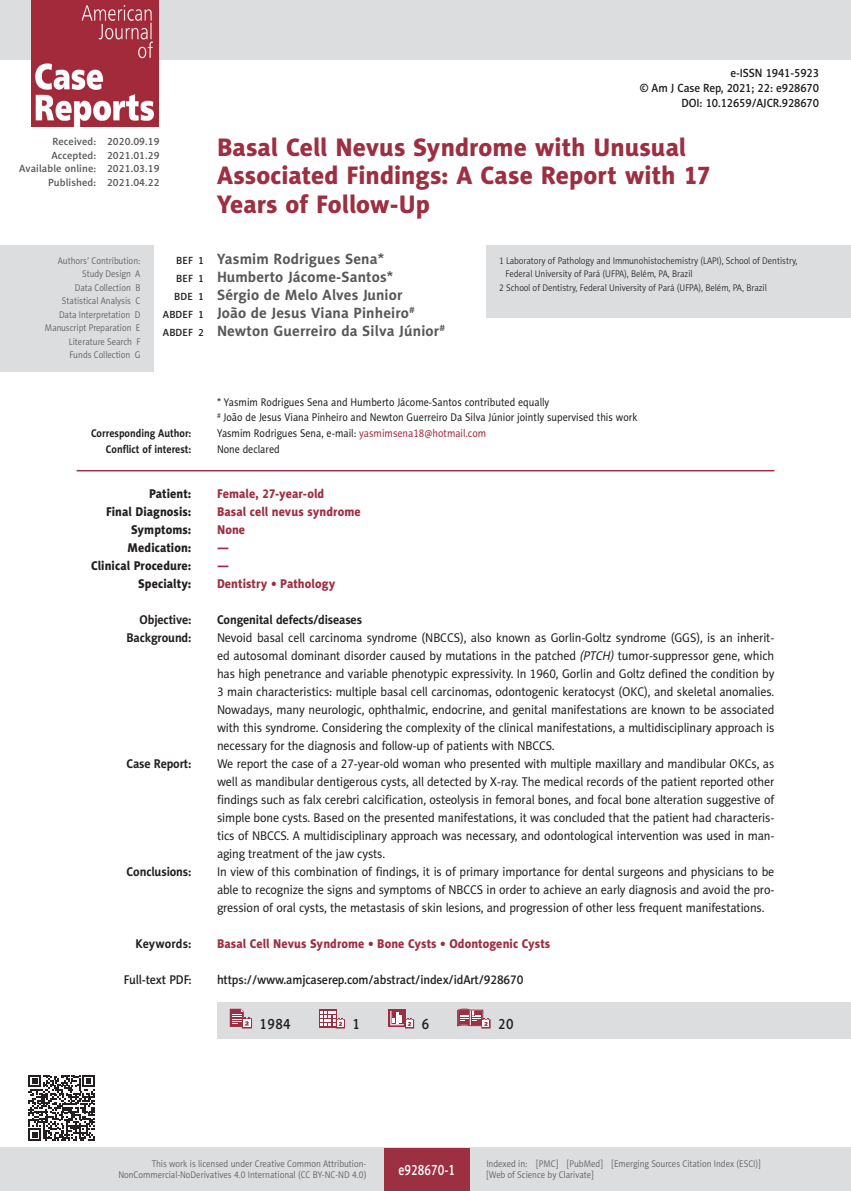
<style>
.page{position:relative;width:851px;height:1191px;background:#fff}
.page>*{position:absolute;margin:0;border:0;box-sizing:border-box;transform-origin:0 0}
.AJCR_Tytul{font:25.5px/28.5px "Naomi Sans EFN Heavy";color:#9d2f42}
.AJCR_Autorzy{font:700 15px "Naomi Sans EFN";letter-spacing:.01em;color:#57585a}
.AJCR_e-PAGINA{font:15px "Naomi Sans EFN Medium";color:#fff;scale:.8 1}
.AJCR_dane{font:15px "Naomi Sans EFN Medium";letter-spacing:.03em;color:#231f20;scale:.9 1}
.AJCR_Summary_body{font:12.75px/18px "Naomi Sans EFN";letter-spacing:-.01em;color:#231f20;text-align:justify;scale:.95 1}
.AJCR_keywords{font:12.75px "Naomi Sans EFN Heavy";letter-spacing:.005em;color:#9d2f42;scale:.95 1}
.AJCR_keywords-2{font:12.75px "Naomi Sans EFN Heavy";letter-spacing:.005em;color:#231f20;scale:.95 1}
.AJCR_Summary_body-2{font:700 12.75px "Naomi Sans EFN";letter-spacing:-.01em;color:#231f20;scale:.95 1}
.AJCR_full_text_pdf{font:12.75px "Naomi Sans EFN Medium";letter-spacing:-.01em;color:#231f20;scale:.95 1}
.AJCR_keywords-3{font:700 12.75px "Naomi Sans EFN";letter-spacing:.005em;color:#231f20;scale:.95 1}
.AJCR_full_text_pdf-2{font:12px "Naomi Sans EFN Medium";letter-spacing:-.01em;color:#231f20;scale:.95 1}
.AJCR_Adres{font:11.25px "Naomi Sans EFN";color:#231f20;scale:.9 1}
.AJCR_Adres-2{font:700 11.25px "Naomi Sans EFN";color:#231f20;scale:.9 1}
.t1{font:10.5px "Naomi Sans EFN Medium";letter-spacing:.01em;color:#57585a}
.t2{font:9.75px/11.2px "Naomi Sans EFN Light";color:#57585a;scale:.9 1}
.AJCR_Afiliacja{font:9.75px/13.5px "Naomi Sans EFN Light";color:#231f20;scale:.9 1}
.s1{font-family:"Naomi Sans EFN Medium";font-weight:400;font-size:10.5px;color:#231f20}
.s2{color:#9d2f42}
.s3{font-style:italic}
</style>
<div class="page">
<div style="left:217px;top:1002px;width:633px;height:36px;background:#dcdddf"></div>
<svg style="left:230px;top:1008px;width:22px;height:20px"></svg>
<div style="left:319px;top:1009px;width:17px;height:18px;background:#9d2f42"></div>
<svg style="left:320px;top:1010px;width:25px;height:18px"></svg>
<div style="left:388px;top:1009px;width:18px;height:18px;background:#9d2f42"></div>
<svg style="left:390px;top:1011px;width:24px;height:17px"></svg>
<svg style="left:457px;top:1008px;width:33px;height:20px"></svg>
<hr style="left:77px;top:470px;width:697px;height:1px;background:#9d2f42">
<div style="left:0;top:246px;width:153px;height:126px;background:#dcdddf"></div>
<div style="left:486px;top:246px;width:364px;height:72px;background:#dcdddf"></div>
<svg style="left:28px;top:1075px;width:67px;height:66px"></svg>
<div style="left:0;top:0;width:850px;height:60px;background:#dcdddf"></div>
<img style="left:32px;top:0;width:127px;height:127px">
<div style="left:0;top:1148px;width:850px;height:43px;background:#dcdddf"></div>
<div style="left:384px;top:1147px;width:85px;height:43px;background:#9d2f42"></div>
<p class="AJCR_full_text_pdf-2" style="left:730px;top:66px;width:95px">e-ISSN 1941-5923</p>
<p class="AJCR_full_text_pdf-2" style="left:639px;top:81px;width:190px">© Am J Case Rep, 2021; 22: e928670</p>
<p class="AJCR_full_text_pdf-2" style="left:681px;top:96px;width:146px">DOI: 10.12659/AJCR.928670</p>
<p class="AJCR_Tytul" style="left:217px;top:132px;width:495px">Basal Cell Nevus Syndrome with Unusual<br>Associated Findings: A Case Report with 17<br>Years of Follow-Up</p>
<p class="AJCR_Autorzy" style="left:176px;top:250px;width:209px"><span class="s1">BEF 1</span> Yasmim Rodrigues Sena*</p>
<p class="AJCR_Autorzy" style="left:176px;top:268px;width:218px"><span class="s1">BEF 1</span> Humberto Jácome-Santos*</p>
<p class="AJCR_Autorzy" style="left:174px;top:286px;width:229px"><span class="s1">BDE 1</span> Sérgio de Melo Alves Junior</p>
<p class="AJCR_Autorzy" style="left:163px;top:304px;width:253px"><span class="s1">ABDEF 1</span> João de Jesus Viana Pinheiro<sup>#</sup></p>
<p class="AJCR_Autorzy" style="left:163px;top:322px;width:284px"><span class="s1">ABDEF 2</span> Newton Guerreiro da Silva Júnior<sup>#</sup></p>
<p class="t1" style="left:52px;top:136px;width:109px">Received: 2020.09.19</p>
<p class="t1" style="left:51px;top:149px;width:110px">Accepted: 2021.01.29</p>
<p class="t1" style="left:19px;top:163px;width:142px">Available online: 2021.03.19</p>
<p class="t1" style="left:48px;top:176px;width:113px">Published: 2021.04.22</p>
<p class="AJCR_Afiliacja" style="left:505px;top:254px;width:326px;text-indent:-6px">1 Laboratory of Pathology and Immunohistochemistry (LAPI), School of Dentistry,<br>Federal University of Pará (UFPA), Belém, PA, Brazil</p>
<p class="AJCR_Afiliacja" style="left:499px;top:281px;width:299px">2 School of Dentistry, Federal University of Pará (UFPA), Belém, PA, Brazil</p>
<p class="t2" style="left:58px;top:255px;width:93px">Authors’ Contribution:</p>
<p class="t2" style="left:82px;top:268px;width:66px">Study Design A</p>
<p class="t2" style="left:75px;top:282px;width:74px">Data Collection B</p>
<p class="t2" style="left:62px;top:295px;width:89px">Statistical Analysis C</p>
<p class="t2" style="left:59px;top:309px;width:92px">Data Interpretation D</p>
<p class="t2" style="left:45px;top:322px;width:107px">Manuscript Preparation E</p>
<p class="t2" style="left:69px;top:336px;width:81px">Literature Search F</p>
<p class="t2" style="left:69px;top:349px;width:80px">Funds Collection G</p>
<p class="AJCR_Adres" style="left:217px;top:395px;width:371px">* Yasmim Rodrigues Sena and Humberto Jácome-Santos contributed equally</p>
<p class="AJCR_Adres" style="left:217px;top:411px;width:468px"><sup>#</sup> João de Jesus Viana Pinheiro and Newton Guerreiro Da Silva Júnior jointly supervised this work</p>
<p class="AJCR_Adres-2" style="left:91px;top:427px;width:113px">Corresponding Author:</p>
<p class="AJCR_Adres" style="left:217px;top:427px;width:301px">Yasmim Rodrigues Sena, e-mail: <span class="s2">yasmimsena18@hotmail.com</span></p>
<p class="AJCR_Adres-2" style="left:106px;top:442px;width:97px">Conflict of interest:</p>
<p class="AJCR_Adres" style="left:217px;top:442px;width:71px">None declared</p>
<p class="AJCR_keywords-2" style="left:149px;top:486px;width:46px">Patient:</p>
<p class="AJCR_keywords" style="left:217px;top:486px;width:114px">Female, 27-year-old</p>
<p class="AJCR_keywords-2" style="left:106px;top:504px;width:91px">Final Diagnosis:</p>
<p class="AJCR_keywords" style="left:217px;top:504px;width:153px">Basal cell nevus syndrome</p>
<p class="AJCR_keywords-2" style="left:131px;top:522px;width:65px">Symptoms:</p>
<p class="AJCR_keywords" style="left:217px;top:522px;width:31px">None</p>
<p class="AJCR_keywords-2" style="left:128px;top:540px;width:69px">Medication:</p>
<p class="AJCR_keywords" style="left:217px;top:540px;width:14px">—</p>
<p class="AJCR_keywords-2" style="left:91px;top:558px;width:107px">Clinical Procedure:</p>
<p class="AJCR_keywords" style="left:217px;top:558px;width:14px">—</p>
<p class="AJCR_keywords-2" style="left:138px;top:576px;width:58px">Specialty:</p>
<p class="AJCR_keywords" style="left:217px;top:576px;width:126px">Dentistry • Pathology</p>
<p class="AJCR_Summary_body-2" style="left:139px;top:612px;width:56px">Objective:</p>
<p class="AJCR_Summary_body-2" style="left:217px;top:612px;width:154px">Congenital defects/diseases</p>
<p class="AJCR_Summary_body-2" style="left:126px;top:630px;width:70px">Background:</p>
<p class="AJCR_Summary_body" style="left:217px;top:629px;width:588px">Nevoid basal cell carcinoma syndrome (NBCCS), also known as Gorlin-Goltz syndrome (GGS), is an inherit&shy;ed autosomal dominant disorder caused by mutations in the patched <span class="s3">(PTCH)</span> tumor-suppressor gene, which has high penetrance and variable phenotypic expressivity. In 1960, Gorlin and Goltz defined the condition by 3 main characteristics: multiple basal cell carcinomas, odontogenic keratocyst (OKC), and skeletal anomalies.<br>Nowadays, many neurologic, ophthalmic, endocrine, and genital manifestations are known to be associated with this syndrome. Considering the complexity of the clinical manifestations, a multidisciplinary approach is necessary for the diagnosis and follow-up of patients with NBCCS.</p>
<p class="AJCR_Summary_body-2" style="left:126px;top:756px;width:70px">Case Report:</p>
<p class="AJCR_Summary_body" style="left:217px;top:755px;width:588px">We report the case of a 27-year-old woman who presented with multiple maxillary and mandibular OKCs, as well as mandibular dentigerous cysts, all detected by X-ray. The medical records of the patient reported other findings such as falx cerebri calcification, osteolysis in femoral bones, and focal bone alteration suggestive of simple bone cysts. Based on the presented manifestations, it was concluded that the patient had characteris&shy;tics of NBCCS. A multidisciplinary approach was necessary, and odontological intervention was used in man&shy;aging treatment of the jaw cysts.</p>
<p class="AJCR_Summary_body-2" style="left:127px;top:864px;width:70px">Conclusions:</p>
<p class="AJCR_Summary_body" style="left:217px;top:863px;width:588px">In view of this combination of findings, it is of primary importance for dental surgeons and physicians to be able to recognize the signs and symptoms of NBCCS in order to achieve an early diagnosis and avoid the pro&shy;gression of oral cysts, the metastasis of skin lesions, and progression of other less frequent manifestations.</p>
<p class="AJCR_keywords-3" style="left:135px;top:936px;width:60px">Keywords:</p>
<p class="AJCR_keywords" style="left:217px;top:936px;width:352px">Basal Cell Nevus Syndrome • Bone Cysts • Odontogenic Cysts</p>
<p class="AJCR_full_text_pdf" style="left:124px;top:972px;width:73px">Full-text PDF:</p>
<p class="AJCR_full_text_pdf" style="left:217px;top:972px;width:324px">https://www.amjcaserep.com/abstract/index/idArt/928670</p>
<p class="AJCR_dane" style="left:259px;top:1014px;width:36px">1984</p>
<p class="AJCR_dane" style="left:352px;top:1014px;width:10px">1</p>
<p class="AJCR_dane" style="left:421px;top:1014px;width:10px">6</p>
<p class="AJCR_dane" style="left:498px;top:1014px;width:19px">20</p>
<p class="t2" style="left:118px;top:1158px;width:277px;text-align:right">This work is licensed under Creative Common Attribution-<br>NonCommercial-NoDerivatives 4.0 International (CC BY-NC-ND 4.0)</p>
<p class="AJCR_e-PAGINA" style="left:398px;top:1160px;width:72px">e928670-1</p>
<p class="t2" style="left:486px;top:1158px;width:306px">Indexed in: [PMC] [PubMed] [Emerging Sources Citation Index (ESCI)] [Web of Science by Clarivate]</p>
</div>
